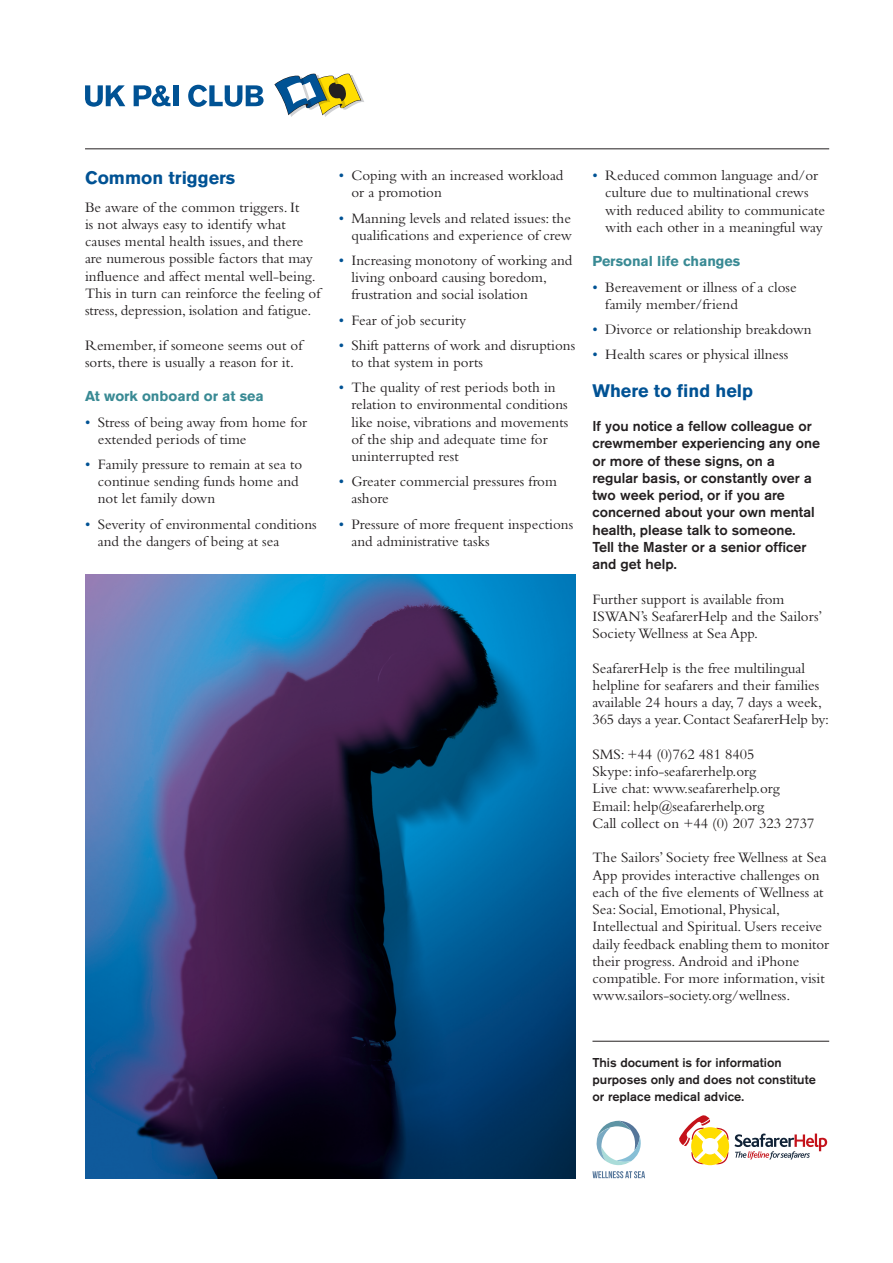
<style>
.page{position:relative;width:893px;height:1263px;background:#fff}
.page>*{position:absolute;margin:0;border:0;box-sizing:border-box;transform-origin:0 0}
.t1{font:700 18px "Akzidenz Grotesk BE";color:#005294}
.t2{font:15px/17.2px "Bembo";color:#231f20}
.t3{font:500 14.25px/17.2px "Akzidenz Grotesk BE";color:#231f20}
.t4{font:700 14.25px "Akzidenz Grotesk BE";color:#398a94}
.t5{font:500 12.75px/17.2px "Akzidenz Grotesk BE";color:#231f20}
.s1{color:#005294}
</style>
<div class="page">
<svg style="left:274px;top:74px;width:90px;height:43px"></svg>
<svg style="left:85px;top:85px;width:40px;height:22px"></svg>
<svg style="left:134px;top:85px;width:36px;height:21px"></svg>
<div style="left:173px;top:85px;width:5px;height:21px;background:#005294"></div>
<svg style="left:188px;top:85px;width:76px;height:22px"></svg>
<svg style="left:679px;top:1115px;width:148px;height:50px"></svg>
<svg style="left:596px;top:1121px;width:45px;height:44px"></svg>
<svg style="left:592px;top:1171px;width:53px;height:7px"></svg>
<hr style="left:592px;top:1041px;width:237px;height:1px;background:#231f20">
<img style="left:85px;top:575px;width:490px;height:603px">
<hr style="left:85px;top:149px;width:744px;height:1px;background:#231f20">
<p class="t1" style="left:85px;top:170px;width:152px">Common triggers</p>
<p class="t2" style="left:85px;top:200px;width:237px">Be aware of the common triggers. It<br>is not always easy to identify what causes mental health issues, and there are numerous possible factors that may influence and affect mental well-being.<br>This in turn can reinforce the feeling of stress, depression, isolation and fatigue.</p>
<p class="t2" style="left:85px;top:338px;width:219px">Remember, if someone seems out of sorts, there is usually a reason for it.</p>
<p class="t4" style="left:85px;top:391px;width:180px">At work onboard or at sea</p>
<p class="t2" style="left:98px;top:415px;width:211px;text-indent:-13px"><span class="s1">•</span> Stress of being away from home for extended periods of time</p>
<p class="t2" style="left:98px;top:457px;width:206px;text-indent:-13px"><span class="s1">•</span> Family pressure to remain at sea to continue sending funds home and not let family down</p>
<p class="t2" style="left:98px;top:517px;width:220px;text-indent:-13px"><span class="s1">•</span> Severity of environmental conditions and the dangers of being at sea</p>
<p class="t2" style="left:351px;top:168px;width:213px;text-indent:-13px"><span class="s1">•</span> Coping with an increased workload or a promotion</p>
<p class="t2" style="left:339px;top:211px;width:235px;text-align:right"><span class="s1">•</span> Manning levels and related issues: the qualifications and experience of crew</p>
<p class="t2" style="left:351px;top:253px;width:222px;text-indent:-13px"><span class="s1">•</span> Increasing monotony of working and living onboard causing boredom, frustration and social isolation</p>
<p class="t2" style="left:339px;top:313px;width:129px"><span class="s1">•</span> Fear of job security</p>
<p class="t2" style="left:351px;top:338px;width:225px;text-indent:-13px"><span class="s1">•</span> Shift patterns of work and disruptions to that system in ports</p>
<p class="t2" style="left:351px;top:380px;width:218px;text-indent:-13px"><span class="s1">•</span> The quality of rest periods both in relation to environmental conditions like noise, vibrations and movements of the ship and adequate time for uninterrupted rest</p>
<p class="t2" style="left:351px;top:474px;width:207px;text-indent:-13px"><span class="s1">•</span> Greater commercial pressures from ashore</p>
<p class="t2" style="left:351px;top:517px;width:223px;text-indent:-13px"><span class="s1">•</span> Pressure of more frequent inspections and administrative tasks</p>
<p class="t2" style="left:605px;top:168px;width:221px;text-indent:-13px"><span class="s1">•</span> Reduced common language and/or culture due to multinational crews with reduced ability to communicate with each other in a meaningful way</p>
<p class="t4" style="left:592px;top:256px;width:149px">Personal life changes</p>
<p class="t2" style="left:605px;top:280px;width:193px;text-indent:-13px"><span class="s1">•</span> Bereavement or illness of a close family member/friend</p>
<p class="t2" style="left:592px;top:322px;width:221px"><span class="s1">•</span> Divorce or relationship breakdown</p>
<p class="t2" style="left:592px;top:347px;width:197px"><span class="s1">•</span> Health scares or physical illness</p>
<p class="t1" style="left:592px;top:383px;width:162px">Where to find help</p>
<p class="t3" style="left:592px;top:419px;width:229px">If you notice a fellow colleague or crewmember experiencing any one or more of these signs, on a regular basis, or constantly over a two week period, or if you are concerned about your own mental health, please talk to someone.<br>Tell the Master or a senior officer and get help.</p>
<p class="t2" style="left:592px;top:592px;width:231px">Further support is available from<br>ISWAN’s SeafarerHelp and the Sailors’<br>SocietyWellness at Sea App.</p>
<p class="t2" style="left:592px;top:661px;width:238px">SeafarerHelp is the free multilingual helpline for seafarers and their families available 24 hours a day, 7 days a week, 365 days a year.Contact SeafarerHelp by:</p>
<p class="t2" style="left:592px;top:747px;width:224px">SMS: +44 (0)762 481 8405<br>Skype: info-seafarerhelp.org<br>Live chat: www.seafarerhelp.org<br>Email: help@seafarerhelp.org<br>Call collect on +44 (0) 207 323 2737</p>
<p class="t2" style="left:592px;top:850px;width:238px">The Sailors’ Society freeWellness at Sea App provides interactive challenges on each of the five elements of Wellness at Sea: Social, Emotional, Physical, Intellectual and Spiritual. Users receive daily feedback enabling them to monitor their progress. Android and iPhone compatible. For more information, visit www.sailors-society.org/wellness.</p>
<p class="t5" style="left:592px;top:1054px;width:225px">This document is for information purposes only and does not constitute or replace medical advice.</p>
</div>
